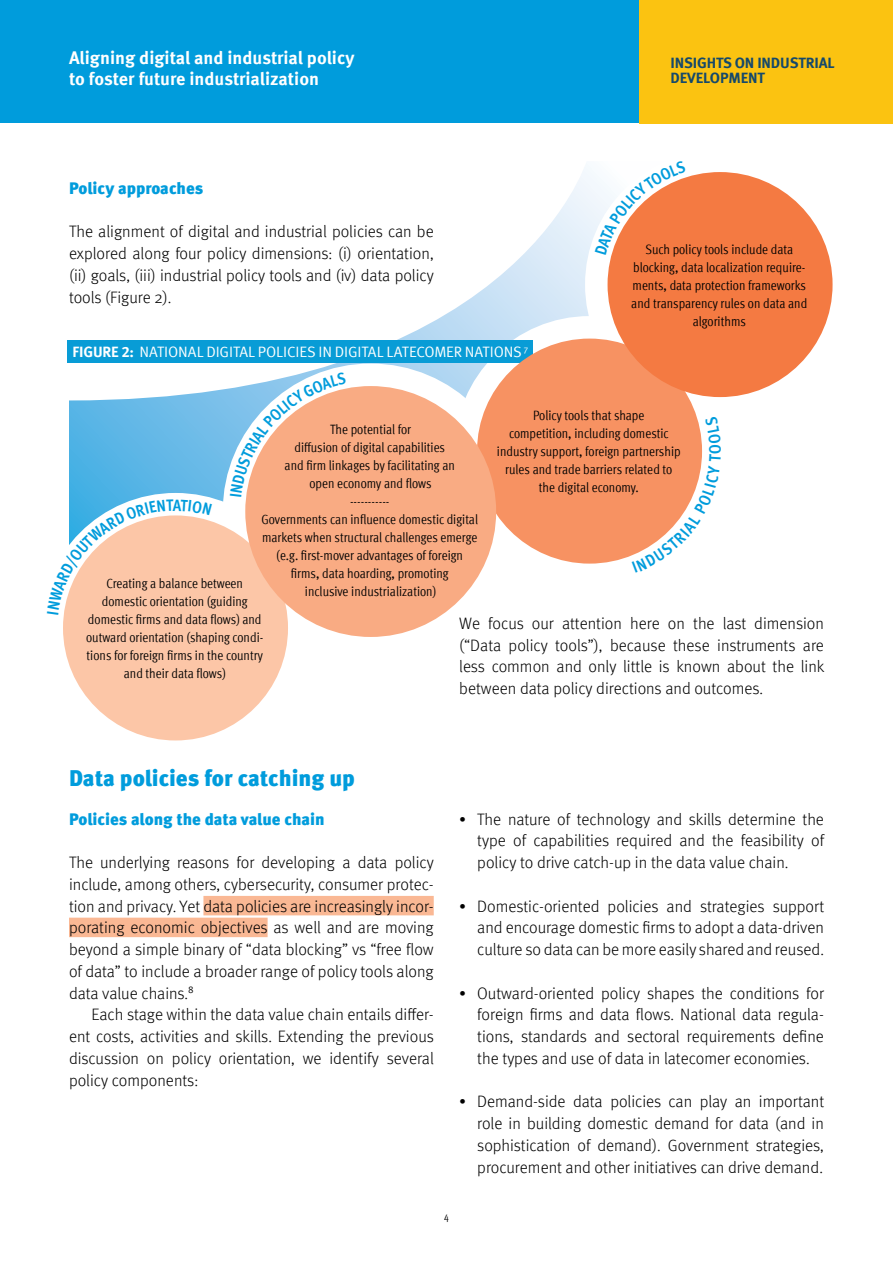
<style>
.page{position:relative;width:893px;height:1263px;background:#fff}
.page>*{position:absolute;margin:0;border:0;box-sizing:border-box;transform-origin:0 0}
.Title_1{font:900 22.5px "Meta Pro";letter-spacing:-.005em;color:#009cdc}
.t1{font:700 18px/21px "Meta Pro";color:#fff}
.Body_No_Indent{font:300 16.5px/21.8px "Meta Pro";color:#000;text-align:justify}
.Subt_1{font:900 16.5px "Meta Pro";color:#009cdc}
.t2{font:15px "Meta Pro";letter-spacing:-.01em;color:#fff}
.t3{font:700 15px/15px "Meta Pro";letter-spacing:-.01em;color:#15496b}
.Body_No_Indent-2{font:condensed 13.5px/18px "Meta Pro";color:#000;text-align:center}
.t4{font:condensed 10.5px "Meta Pro";color:#000}
.s1{font-weight:700}
</style>
<div class="page">
<div style="left:0;top:0;width:893px;height:123px;background:#009cdc"></div>
<div style="left:639px;top:0;width:254px;height:123px;background:#fbc311"></div>
<svg style="left:69px;top:167px;width:526px;height:335px"></svg>
<div style="left:40px;top:493px;width:270px;height:270px;border:22px solid #fff;border-radius:50%"></div>
<div style="left:466px;top:327px;width:247px;height:248px;background:#fff;border-radius:50%"></div>
<div style="left:454px;top:316px;width:270px;height:270px;border:22px solid #fff;border-radius:50%"></div>
<div style="left:596px;top:161px;width:248px;height:247px;background:#fff;border-radius:50%"></div>
<div style="left:585px;top:150px;width:270px;height:270px;border:22px solid #fff;border-radius:50%"></div>
<div style="left:234px;top:375px;width:273px;height:273px;background:#fff;border-radius:50%"></div>
<div style="left:223px;top:364px;width:296px;height:295px;border:22px solid #fff;border-radius:50%"></div>
<div style="left:203px;top:896px;width:231px;height:19px;background:#fab894"></div>
<div style="left:69px;top:918px;width:199px;height:19px;background:#fab894"></div>
<div style="left:68px;top:341px;width:465px;height:22px;background:#089cd6"></div>
<div style="left:63px;top:515px;width:225px;height:225px;background:#fcc6a7;border-radius:50%"></div>
<div style="left:477px;top:339px;width:225px;height:225px;background:#f79262;border-radius:50%"></div>
<div style="left:608px;top:172px;width:224px;height:225px;background:#f47a42;border-radius:50%"></div>
<div style="left:245px;top:386px;width:251px;height:251px;background:#f9ab83;border-radius:50%"></div>
<svg style="left:47px;top:499px;width:165px;height:115px"></svg>
<svg style="left:230px;top:372px;width:116px;height:125px"></svg>
<svg style="left:595px;top:160px;width:91px;height:95px"></svg>
<svg style="left:632px;top:416px;width:89px;height:157px"></svg>
<p class="t1" style="left:69px;top:46px;width:287px">Aligning digital and industrial policy to foster future industrialization</p>
<p class="t3" style="left:671px;top:54px;width:166px">INSIGHTS ON INDUSTRIAL<br>DEVELOPMENT</p>
<p class="Subt_1" style="left:69px;top:175px;width:136px">Policy approaches</p>
<p class="Body_No_Indent" style="left:69px;top:220px;width:366px">The alignment of digital and industrial policies can be explored along four policy dimensions: (i) orientation, (ii) goals, (iii) industrial policy tools and (iv) data policy tools (Figure 2).</p>
<p class="t2" style="left:72px;top:340px;width:457px"><span class="s1">FIGURE 2:</span> NATIONAL DIGITAL POLICIES IN DIGITAL LATECOMER NATIONS <sup>7</sup></p>
<p class="Body_No_Indent-2" style="left:631px;top:239px;width:177px">Such policy tools include data blocking, data localization require&shy;ments, data protection frameworks and transparency rules on data and algorithms</p>
<p class="Body_No_Indent-2" style="left:497px;top:406px;width:185px">Policy tools that shape<br>competition, including domestic industry support, foreign partnership rules and trade barriers related to the digital economy.</p>
<p class="Body_No_Indent-2" style="left:285px;top:420px;width:172px">The potential for<br>diffusion of digital capabilities and firm linkages by facilitating an open economy and flows</p>
<p class="Body_No_Indent-2" style="left:350px;top:492px;width:41px">-----------</p>
<p class="Body_No_Indent-2" style="left:262px;top:510px;width:218px">Governments can influence domestic digital markets when structural challenges emerge (e.g. first-mover advantages of foreign firms, data hoarding, promoting<br>inclusive industrialization)</p>
<p class="Body_No_Indent-2" style="left:86px;top:573px;width:179px">Creating a balance between domestic orientation (guiding domestic firms and data flows) and outward orientation (shaping condi&shy;tions for foreign firms in the country and their data flows)</p>
<p class="Body_No_Indent" style="left:459px;top:611px;width:367px">We focus our attention here on the last dimension (“Data policy tools”), because these instruments are less common and only little is known about the link between data policy directions and outcomes.</p>
<p class="Title_1" style="left:69px;top:761px;width:287px">Data policies for catching up</p>
<p class="Subt_1" style="left:69px;top:806px;width:257px">Policies along the data value chain</p>
<p class="Body_No_Indent" style="left:69px;top:851px;width:366px">The underlying reasons for developing a data policy include, among others, cybersecurity, consumer protec&shy;tion and privacy. Yet data policies are increasingly incor&shy;porating economic objectives as well and are moving beyond a simple binary of “data blocking” vs “free flow of data” to include a broader range of policy tools along data value chains.<sup>8</sup></p>
<p class="Body_No_Indent" style="left:69px;top:1003px;width:366px;text-indent:22px">Each stage within the data value chain entails differ&shy;ent costs, activities and skills. Extending the previous discussion on policy orientation, we identify several policy components:</p>
<p class="Body_No_Indent" style="left:477px;top:807px;width:348px;text-indent:-18px">• The nature of technology and skills determine the type of capabilities required and the feasibility of policy to drive catch-up in the data value chain.</p>
<p class="Body_No_Indent" style="left:477px;top:894px;width:348px;text-indent:-18px">• Domestic-oriented policies and strategies support and encourage domestic firms to adopt a data-driven culture so data can be more easily shared and reused.</p>
<p class="Body_No_Indent" style="left:477px;top:981px;width:348px;text-indent:-18px">• Outward-oriented policy shapes the conditions for foreign firms and data flows. National data regula&shy;tions, standards and sectoral requirements define the types and use of data in latecomer economies.</p>
<p class="Body_No_Indent" style="left:477px;top:1090px;width:348px;text-indent:-18px">• Demand-side data policies can play an important role in building domestic demand for data (and in sophistication of demand). Government strategies, procurement and other initiatives can drive demand.</p>
<p class="t4" style="left:444px;top:1209px;width:6px">4</p>
</div>
